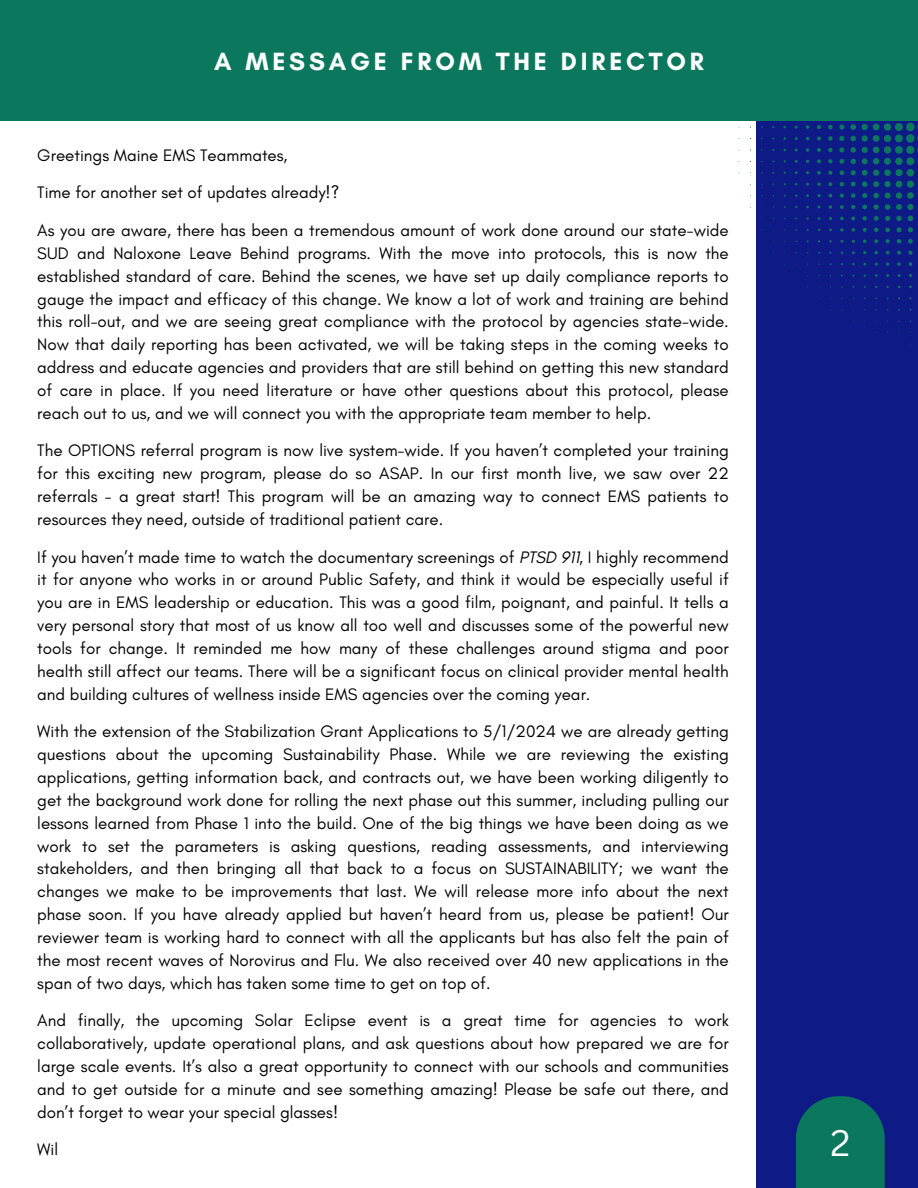
<style>
.page{position:relative;width:918px;height:1188px;background:#fff}
.page>*{position:absolute;margin:0;border:0;box-sizing:border-box;transform-origin:0 0}
.t1{font:36px "Canva Sans";color:#fff}
.t2{font:700 25.35px "Glacial Indifference";letter-spacing:.15em;color:#fff}
.t3{font:16.95px/22.8px "Glacial Indifference";color:#000;text-align:justify}
.s1{font-style:italic}
</style>
<div class="page">
<div style="left:756px;top:0;width:162px;height:1188px;background:#0e1b87"></div>
<svg style="left:906px;top:122px;width:12px;height:88px"></svg>
<svg style="left:896px;top:216px;width:17px;height:5px"></svg>
<svg style="left:908px;top:227px;width:5px;height:5px"></svg>
<svg style="left:885px;top:216px;width:5px;height:5px"></svg>
<svg style="left:897px;top:227px;width:4px;height:5px"></svg>
<svg style="left:874px;top:216px;width:5px;height:5px"></svg>
<svg style="left:908px;top:239px;width:5px;height:5px"></svg>
<svg style="left:885px;top:228px;width:5px;height:4px"></svg>
<svg style="left:828px;top:125px;width:5px;height:4px"></svg>
<svg style="left:828px;top:136px;width:5px;height:5px"></svg>
<svg style="left:828px;top:148px;width:5px;height:4px"></svg>
<svg style="left:897px;top:239px;width:4px;height:4px"></svg>
<svg style="left:863px;top:216px;width:4px;height:5px"></svg>
<svg style="left:828px;top:159px;width:5px;height:4px"></svg>
<svg style="left:874px;top:228px;width:4px;height:4px"></svg>
<svg style="left:908px;top:251px;width:5px;height:4px"></svg>
<svg style="left:885px;top:239px;width:5px;height:4px"></svg>
<svg style="left:828px;top:171px;width:5px;height:4px"></svg>
<svg style="left:817px;top:125px;width:4px;height:4px"></svg>
<svg style="left:817px;top:136px;width:4px;height:4px"></svg>
<svg style="left:851px;top:216px;width:4px;height:4px"></svg>
<svg style="left:828px;top:182px;width:4px;height:4px"></svg>
<svg style="left:897px;top:251px;width:4px;height:4px"></svg>
<svg style="left:863px;top:228px;width:4px;height:4px"></svg>
<svg style="left:817px;top:148px;width:4px;height:4px"></svg>
<svg style="left:817px;top:159px;width:4px;height:4px"></svg>
<svg style="left:839px;top:123px;width:64px;height:87px"></svg>
<svg style="left:874px;top:239px;width:4px;height:4px"></svg>
<svg style="left:886px;top:251px;width:3px;height:4px"></svg>
<svg style="left:829px;top:194px;width:3px;height:4px"></svg>
<svg style="left:909px;top:262px;width:3px;height:4px"></svg>
<svg style="left:817px;top:171px;width:4px;height:4px"></svg>
<svg style="left:840px;top:217px;width:4px;height:3px"></svg>
<svg style="left:863px;top:239px;width:4px;height:4px"></svg>
<svg style="left:806px;top:125px;width:3px;height:4px"></svg>
<svg style="left:852px;top:228px;width:3px;height:4px"></svg>
<svg style="left:897px;top:262px;width:4px;height:4px"></svg>
<svg style="left:817px;top:182px;width:4px;height:4px"></svg>
<svg style="left:829px;top:205px;width:3px;height:4px"></svg>
<svg style="left:806px;top:148px;width:3px;height:4px"></svg>
<svg style="left:817px;top:194px;width:4px;height:3px"></svg>
<svg style="left:886px;top:262px;width:3px;height:4px"></svg>
<div style="left:0;top:0;width:918px;height:121px;background:#0b785e"></div>
<div style="left:796px;top:1096px;width:89px;height:92px;background:#0b785e"></div>
<h1 class="t2" style="left:214px;top:46px;width:491px">A MESSAGE FROM THE DIRECTOR</h1>
<p class="t3" style="left:37px;top:144px;width:252px">Greetings Maine EMS Teammates,</p>
<p class="t3" style="left:37px;top:181px;width:303px">Time for another set of updates already!?</p>
<p class="t3" style="left:37px;top:219px;width:693px">As you are aware, there has been a tremendous amount of work done around our state-wide SUD and Naloxone Leave Behind programs. With the move into protocols, this is now the established standard of care. Behind the scenes, we have set up daily compliance reports to gauge the impact and efficacy of this change. We know a lot of work and training are behind this roll-out, and we are seeing great compliance with the protocol by agencies state-wide.<br>Now that daily reporting has been activated, we will be taking steps in the coming weeks to address and educate agencies and providers that are still behind on getting this new standard of care in place. If you need literature or have other questions about this protocol, please reach out to us, and we will connect you with the appropriate team member to help.</p>
<p class="t3" style="left:37px;top:439px;width:693px">The OPTIONS referral program is now live system-wide. If you haven’t completed your training for this exciting new program, please do so ASAP. In our first month live, we saw over 22 referrals - a great start! This program will be an amazing way to connect EMS patients to resources they need, outside of traditional patient care.</p>
<p class="t3" style="left:37px;top:545px;width:693px">If you haven’t made time to watch the documentary screenings of <span class="s1">PTSD 911</span>, I highly recommend it for anyone who works in or around Public Safety, and think it would be especially useful if you are in EMS leadership or education. This was a good film, poignant, and painful. It tells a very personal story that most of us know all too well and discusses some of the powerful new tools for change. It reminded me how many of these challenges around stigma and poor health still affect our teams. There will be a significant focus on clinical provider mental health and building cultures of wellness inside EMS agencies over the coming year.</p>
<p class="t3" style="left:37px;top:720px;width:693px">With the extension of the Stabilization Grant Applications to 5/1/2024 we are already getting questions about the upcoming Sustainability Phase. While we are reviewing the existing applications, getting information back, and contracts out, we have been working diligently to get the background work done for rolling the next phase out this summer, including pulling our lessons learned from Phase 1 into the build. One of the big things we have been doing as we work to set the parameters is asking questions, reading assessments, and interviewing stakeholders, and then bringing all that back to a focus on SUSTAINABILITY; we want the changes we make to be improvements that last. We will release more info about the next phase soon. If you have already applied but haven’t heard from us, please be patient! Our reviewer team is working hard to connect with all the applicants but has also felt the pain of the most recent waves of Norovirus and Flu. We also received over 40 new applications in the span of two days, which has taken some time to get on top of.</p>
<p class="t3" style="left:37px;top:1009px;width:693px">And finally, the upcoming Solar Eclipse event is a great time for agencies to work collaboratively, update operational plans, and ask questions about how prepared we are for large scale events. It’s also a great opportunity to connect with our schools and communities and to get outside for a minute and see something amazing! Please be safe out there, and don’t forget to wear your special glasses!</p>
<p class="t3" style="left:37px;top:1138px;width:22px">Wil</p>
<p class="t1" style="left:830px;top:1118px;width:21px">2</p>
</div>
